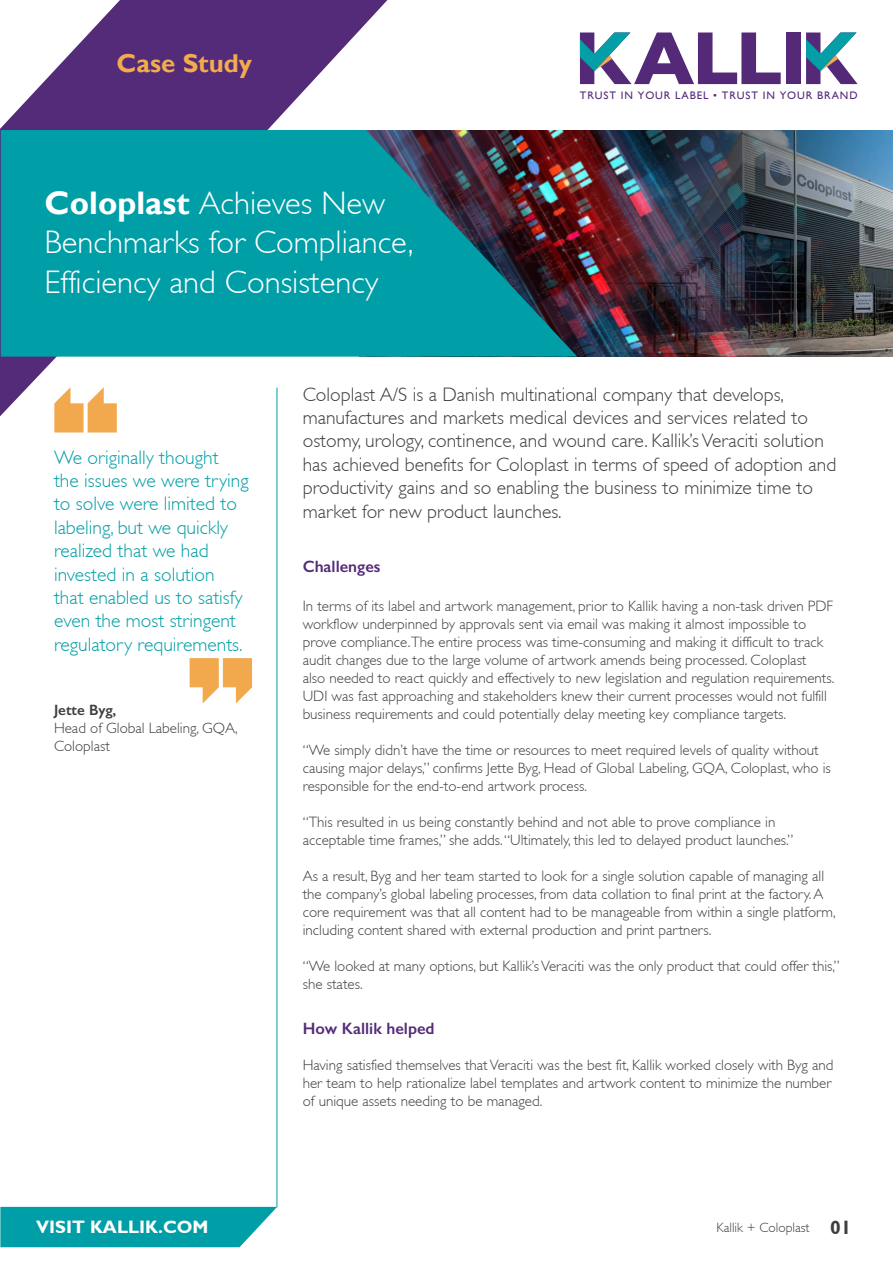
<style>
.page{position:relative;width:893px;height:1263px;background:#fff}
.page>*{position:absolute;margin:0;border:0;box-sizing:border-box;transform-origin:0 0}
.t1{font:300 32.55px/39.2px "Gill Sans";color:#fff}
.t2{font:700 25.8px "Gill Sans";color:#f2ab4d}
.t3{font:300 19.5px/23.4px "Gill Sans";color:#3e3e3f}
.t4{font:300 19.5px/23.4px "Gill Sans";color:#009ea6}
.t5{font:700 19.35px "Gill Sans";color:#3e3e3f}
.t6{font:700 18px "Gill Sans";color:#fff}
.t7{font:600 16.5px "Gill Sans";color:#542b78}
.t8{font:300 15px/18px "Gill Sans";color:#3e3e3f}
.t9{font:600 15px "Gill Sans";color:#3e3e3f}
.t10{font:300 13.5px "Gill Sans";color:#3e3e3f}
.t11{font:10.95px "Gill Sans";letter-spacing:.08em;color:#542978}
.s1{font-weight:700}
</style>
<div class="page">
<svg style="left:0;top:0;width:387px;height:416px;fill:#542b78"></svg>
<img style="left:577px;top:130px;width:316px;height:227px">
<svg style="left:1px;top:130px;width:576px;height:227px;background:#0a8b94"></svg>
<div style="left:786px;top:33px;width:14px;height:51px;background:#542978"></div>
<svg style="left:580px;top:33px;width:201px;height:51px"></svg>
<svg style="left:806px;top:33px;width:52px;height:51px"></svg>
<hr style="left:277px;top:388px;width:1px;height:819px;background:#009ea6">
<svg style="left:0;top:1207px;width:277px;height:40px;background:#11a4ac"></svg>
<svg style="left:54px;top:387px;width:63px;height:45px"></svg>
<svg style="left:190px;top:658px;width:62px;height:45px"></svg>
<p class="t2" style="left:117px;top:48px;width:137px">Case Study</p>
<p class="t1" style="left:45px;top:184px;width:371px"><span class="s1">Coloplast</span> Achieves New<br>Benchmarks for Compliance,<br>Efficiency and Consistency</p>
<p class="t11" style="left:580px;top:89px;width:279px">TRUST IN YOUR LABEL • TRUST IN YOUR BRAND</p>
<p class="t4" style="left:54px;top:445px;width:196px">We originally thought<br>the issues we were trying to solve were limited to labeling, but we quickly realized that we had invested in a solution that enabled us to satisfy even the most stringent regulatory requirements.</p>
<p class="t9" style="left:54px;top:701px;width:64px">Jette Byg,</p>
<p class="t8" style="left:54px;top:719px;width:185px">Head of Global Labeling, GQA,<br>Coloplast</p>
<p class="t3" style="left:303px;top:382px;width:535px">Coloplast A/S is a Danish multinational company that develops, manufactures and markets medical devices and services related to ostomy, urology, continence, and wound care. Kallik’s Veraciti solution has achieved benefits for Coloplast in terms of speed of adoption and productivity gains and so enabling the business to minimize time to market for new product launches.</p>
<p class="t7" style="left:303px;top:556px;width:79px">Challenges</p>
<p class="t8" style="left:303px;top:597px;width:533px">In terms of its label and artwork management, prior to Kallik having a non-task driven PDF workflow underpinned by approvals sent via email was making it almost impossible to prove compliance.The entire process was time-consuming and making it difficult to track audit changes due to the large volume of artwork amends being processed. Coloplast<br>also needed to react quickly and effectively to new legislation and regulation requirements.<br>UDI was fast approaching and stakeholders knew their current processes would not fulfill business requirements and could potentially delay meeting key compliance targets.</p>
<p class="t8" style="left:303px;top:741px;width:530px">“We simply didn’t have the time or resources to meet required levels of quality without causing major delays,” confirms Jette Byg, Head of Global Labeling, GQA, Coloplast, who is responsible for the end-to-end artwork process.</p>
<p class="t8" style="left:303px;top:813px;width:492px">“This resulted in us being constantly behind and not able to prove compliance in acceptable time frames,” she adds. “Ultimately, this led to delayed product launches.”</p>
<p class="t8" style="left:303px;top:867px;width:534px">As a result, Byg and her team started to look for a single solution capable of managing all the company’s global labeling processes, from data collation to final print at the factory. A core requirement was that all content had to be manageable from within a single platform, including content shared with external production and print partners.</p>
<p class="t8" style="left:303px;top:957px;width:539px">“We looked at many options, but Kallik’s Veraciti was the only product that could offer this,” she states.</p>
<p class="t7" style="left:303px;top:1019px;width:133px">How Kallik helped</p>
<p class="t8" style="left:303px;top:1056px;width:532px">Having satisfied themselves that Veraciti was the best fit, Kallik worked closely with Byg and her team to help rationalize label templates and artwork content to minimize the number of unique assets needing to be managed.</p>
<p class="t6" style="left:36px;top:1216px;width:174px">VISIT KALLIK.COM</p>
<p class="t10" style="left:717px;top:1219px;width:95px">Kallik + Coloplast</p>
<p class="t5" style="left:830px;top:1216px;width:23px">01</p>
</div>
